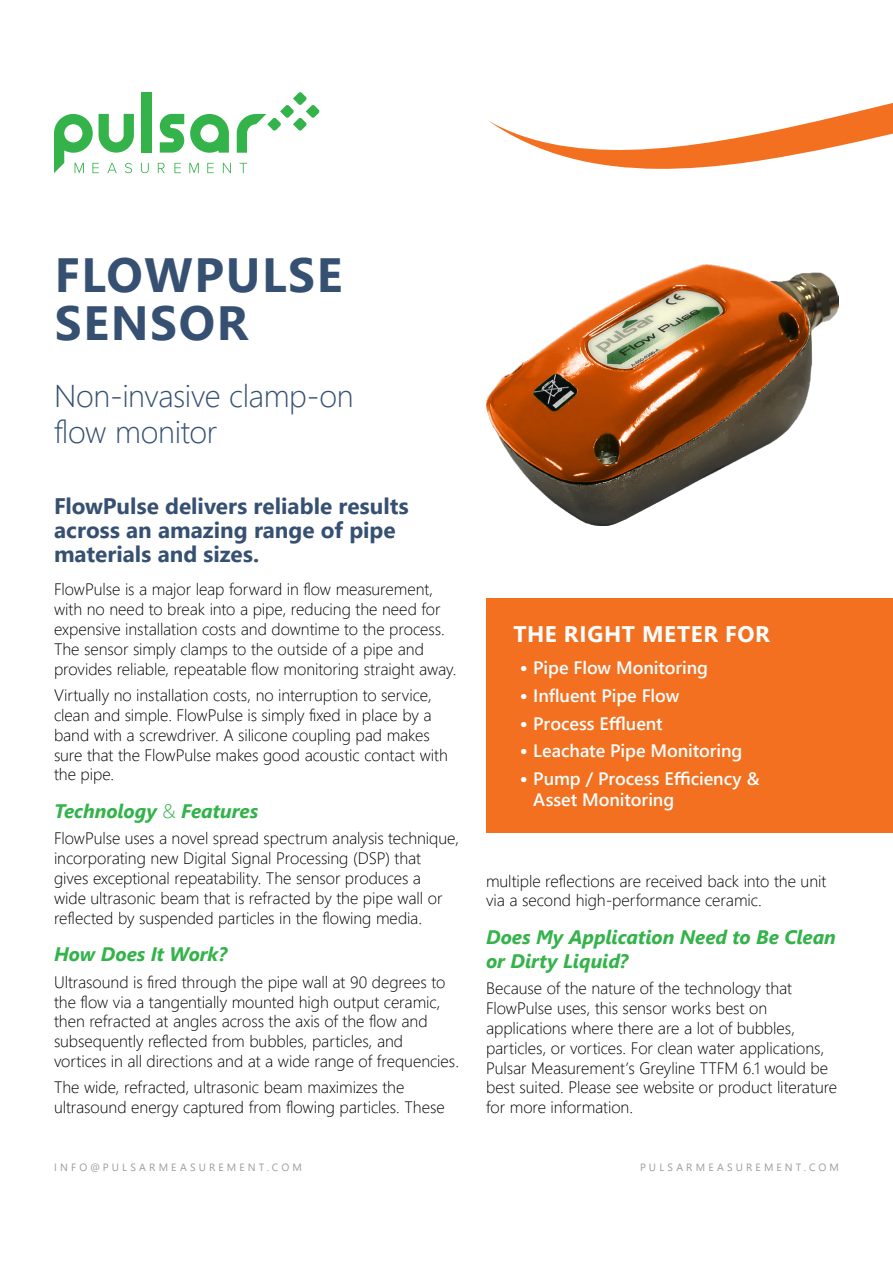
<style>
.page{position:relative;width:893px;height:1263px;background:#fff}
.page>*{position:absolute;margin:0;border:0;box-sizing:border-box;transform-origin:0 0}
.t1{font:700 48px/48px "Segoe UI";letter-spacing:.035em;color:#365072}
.t2{font:300 31.5px/36px "Segoe UI";letter-spacing:-.015em;color:#365072}
.t3{font:700 22.5px/24px "Segoe UI";color:#365072}
.t4{font:700 22.5px "Segoe UI";letter-spacing:.03em;color:#fff}
.t5{font:italic 700 19.5px/24px "Segoe UI";color:#33b34a}
.t6{font:600 18px/21px "Segoe UI";letter-spacing:-.005em;color:#fff}
.t7{font:300 16.5px/19.8px "Segoe UI";letter-spacing:-.005em;color:#000}
.t8{font:10.5px "Segoe UI";letter-spacing:.3em;color:#999ca0}
.s1{font-weight:300;font-style:normal}
.s2{font-family:"Proxima Nova";font-weight:700;font-size:22.5px}
</style>
<div class="page">
<svg style="left:489px;top:103px;width:404px;height:66px"></svg>
<div style="left:142px;top:92px;width:10px;height:61px;background:#33b34a"></div>
<svg style="left:160px;top:114px;width:24px;height:39px"></svg>
<svg style="left:190px;top:114px;width:39px;height:39px"></svg>
<svg style="left:237px;top:92px;width:82px;height:61px"></svg>
<svg style="left:54px;top:114px;width:80px;height:59px"></svg>
<svg style="left:141px;top:163px;width:8px;height:10px"></svg>
<svg style="left:158px;top:163px;width:7px;height:10px"></svg>
<svg style="left:174px;top:163px;width:7px;height:10px"></svg>
<svg style="left:189px;top:163px;width:10px;height:10px"></svg>
<svg style="left:207px;top:163px;width:7px;height:10px"></svg>
<svg style="left:223px;top:163px;width:8px;height:10px"></svg>
<svg style="left:240px;top:163px;width:7px;height:10px"></svg>
<img style="left:486px;top:264px;width:353px;height:261px">
<div style="left:486px;top:634px;width:407px;height:199px;background:#f37021"></div>
<div style="left:486px;top:598px;width:407px;height:44px;background:#f37021"></div>
<h1 class="t1" style="left:55px;top:247px;width:289px">FLOWPULSE<br>SENSOR</h1>
<h2 class="t2" style="left:54px;top:375px;width:301px">Non-invasive clamp-on flow monitor</h2>
<h3 class="t3" style="left:54px;top:492px;width:356px">FlowPulse delivers reliable results across an amazing range of pipe materials and sizes.</h3>
<p class="t7" style="left:54px;top:578px;width:404px">FlowPulse is a major leap forward in flow measurement, with no need to break into a pipe, reducing the need for expensive installation costs and downtime to the process.<br>The sensor simply clamps to the outside of a pipe and provides reliable, repeatable flow monitoring straight away.</p>
<p class="t7" style="left:54px;top:684px;width:395px">Virtually no installation costs, no interruption to service, clean and simple. FlowPulse is simply fixed in place by a band with a screwdriver. A silicone coupling pad makes sure that the FlowPulse makes good acoustic contact with the pipe.</p>
<p class="t5" style="left:54px;top:796px;width:206px">Technology <span class="s1">&amp;</span> Features</p>
<p class="t7" style="left:54px;top:827px;width:407px">FlowPulse uses a novel spread spectrum analysis technique, incorporating new Digital Signal Processing (DSP) that gives exceptional repeatability. The sensor produces a<br>wide ultrasonic beam that is refracted by the pipe wall or reflected by suspended particles in the flowing media.</p>
<p class="t5" style="left:54px;top:939px;width:175px">How Does It Work?</p>
<p class="t7" style="left:54px;top:970px;width:406px">Ultrasound is fired through the pipe wall at 90 degrees to the flow via a tangentially mounted high output ceramic, then refracted at angles across the axis of the flow and subsequently reflected from bubbles, particles, and vortices in all directions and at a wide range of frequencies.</p>
<p class="t7" style="left:54px;top:1076px;width:392px">The wide, refracted, ultrasonic beam maximizes the ultrasound energy captured from flowing particles. These</p>
<h3 class="t4" style="left:513px;top:613px;width:258px">THE RIGHT METER FOR</h3>
<p class="t6" style="left:520px;top:656px;width:190px"><span class="s2">•</span> Pipe Flow Monitoring</p>
<p class="t6" style="left:520px;top:683px;width:161px"><span class="s2">•</span> Influent Pipe Flow</p>
<p class="t6" style="left:520px;top:711px;width:144px"><span class="s2">•</span> Process Effluent</p>
<p class="t6" style="left:520px;top:739px;width:224px"><span class="s2">•</span> Leachate Pipe Monitoring</p>
<p class="t6" style="left:533px;top:767px;width:228px;text-indent:-14px"><span class="s2">•</span> Pump / Process Efficiency &amp;<br>Asset Monitoring</p>
<p class="t7" style="left:486px;top:869px;width:342px">multiple reflections are received back into the unit via a second high-performance ceramic.</p>
<p class="t5" style="left:486px;top:922px;width:351px">Does My Application Need to Be Clean or Dirty Liquid?</p>
<p class="t7" style="left:486px;top:977px;width:353px">Because of the nature of the technology that FlowPulse uses, this sensor works best on applications where there are a lot of bubbles, particles, or vortices. For clean water applications, Pulsar Measurement’s Greyline TTFM 6.1 would be best suited. Please see website or product literature for more information.</p>
<p class="t8" style="left:54px;top:1157px;width:249px">INFO@PULSARMEASUREMENT.COM</p>
<p class="t8" style="left:640px;top:1157px;width:200px">PULSARMEASUREMENT.COM</p>
</div>
